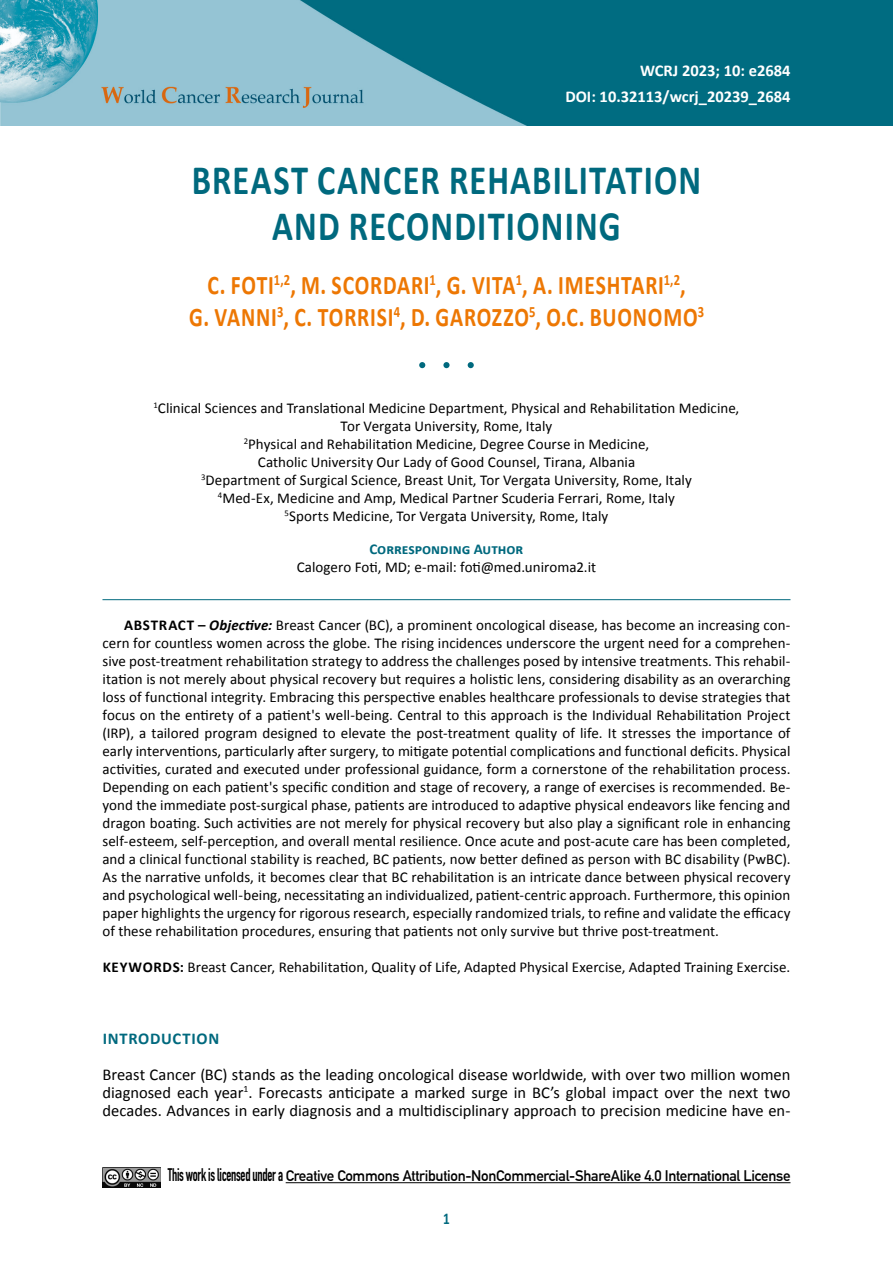
<style>
.page{position:relative;width:893px;height:1263px;background:#fff}
.page>*{position:absolute;margin:0;border:0;box-sizing:border-box;transform-origin:0 0}
.t1{font:700 42px/46.5px "Calibri";letter-spacing:.035em;color:#00697e;text-align:center;scale:.82 1}
.t2{font:700 27px/32.4px "Calibri";letter-spacing:.035em;color:#ed7703;text-align:center;scale:.8 1}
.t3{font:16.5px/18px "Calibri";color:#000;text-align:justify}
.t4{font:700 16.5px "Calibri";color:#fff}
.t5{font:700 16.5px "Calibri";letter-spacing:.045em;color:#00697e}
.t6{font:700 16.5px "Calibri";letter-spacing:.045em;color:#00697e;scale:.8 1}
.t7{font:15px/18px "Calibri";letter-spacing:.005em;color:#000;text-align:justify}
.t8{font:700 15px "DIN Alternate";letter-spacing:-.02em;color:#000}
.t9{font:700 15px "Calibri";color:#00697e}
.s1{font-weight:700}
.s2{font-weight:700;font-style:italic}
.s3{font-family:"DIN Condensed";font-size:18px}
</style>
<div class="page">
<hr style="left:286px;top:1182px;width:504px;height:1px;background:#000">
<img style="left:102px;top:1167px;width:58px;height:20px">
<img style="left:0;top:0;width:893px;height:125px">
<svg style="left:419px;top:362px;width:6px;height:6px"></svg>
<div style="left:443px;top:362px;width:7px;height:6px;background:#00697e;border-radius:50%"></div>
<svg style="left:468px;top:362px;width:6px;height:6px"></svg>
<hr style="left:102px;top:599px;width:688px;height:1px;background:#00697e">
<p class="t4" style="left:640px;top:61px;width:152px">WCRJ 2023; 10: e2684</p>
<p class="t4" style="left:565px;top:87px;width:227px">DOI: 10.32113/wcrj_20239_2684</p>
<h1 class="t1" style="left:192px;top:154px;width:623px">BREAST CANCER REHABILITATION<br>AND RECONDITIONING</h1>
<h2 class="t2" style="left:189px;top:267px;width:645px">C. FOTI<sup>1,2</sup>, M. SCORDARI<sup>1</sup>, G. VITA<sup>1</sup>, A. IMESHTARI<sup>1,2</sup>,<br>G. VANNI<sup>3</sup>, C. TORRISI<sup>4</sup>, D. GAROZZO<sup>5</sup>, O.C. BUONOMO<sup>3</sup></h2>
<p class="t7" style="left:154px;top:398px;width:587px;text-align:center"><sup>1</sup>Clinical Sciences and Translational Medicine Department, Physical and Rehabilitation Medicine, Tor Vergata University, Rome, Italy<br><sup>2</sup>Physical and Rehabilitation Medicine, Degree Course in Medicine,<br>Catholic University Our Lady of Good Counsel, Tirana, Albania<br><sup>3</sup>Department of Surgical Science, Breast Unit, Tor Vergata University, Rome, Italy<br><sup>4</sup>Med-Ex, Medicine and Amp, Medical Partner Scuderia Ferrari, Rome, Italy<br><sup>5</sup>Sports Medicine, Tor Vergata University, Rome, Italy</p>
<p class="t9" style="left:370px;top:540px;width:155px">Corresponding Author</p>
<p class="t7" style="left:297px;top:557px;width:301px">Calogero Foti, MD; e-mail: foti@med.uniroma2.it</p>
<p class="t7" style="left:102px;top:615px;width:689px;text-indent:22px"><span class="s1">ABSTRACT –</span> <span class="s2">Objective:</span> Breast Cancer (BC), a prominent oncological disease, has become an increasing con&shy;cern for countless women across the globe. The rising incidences underscore the urgent need for a comprehen&shy;sive post-treatment rehabilitation strategy to address the challenges posed by intensive treatments. This rehabil&shy;itation is not merely about physical recovery but requires a holistic lens, considering disability as an overarching loss of functional integrity. Embracing this perspective enables healthcare professionals to devise strategies that focus on the entirety of a patient's well-being. Central to this approach is the Individual Rehabilitation Project (IRP), a tailored program designed to elevate the post-treatment quality of life. It stresses the importance of early interventions, particularly after surgery, to mitigate potential complications and functional deficits. Physical activities, curated and executed under professional guidance, form a cornerstone of the rehabilitation process.<br>Depending on each patient's specific condition and stage of recovery, a range of exercises is recommended. Be&shy;yond the immediate post-surgical phase, patients are introduced to adaptive physical endeavors like fencing and dragon boating. Such activities are not merely for physical recovery but also play a significant role in enhancing self-esteem, self-perception, and overall mental resilience. Once acute and post-acute care has been completed, and a clinical functional stability is reached, BC patients, now better defined as person with BC disability (PwBC).<br>As the narrative unfolds, it becomes clear that BC rehabilitation is an intricate dance between physical recovery and psychological well-being, necessitating an individualized, patient-centric approach. Furthermore, this opinion paper highlights the urgency for rigorous research, especially randomized trials, to refine and validate the efficacy of these rehabilitation procedures, ensuring that patients not only survive but thrive post-treatment.</p>
<p class="t7" style="left:103px;top:957px;width:689px"><span class="s1">KEYWORDS:</span> Breast Cancer, Rehabilitation, Quality of Life, Adapted Physical Exercise, Adapted Training Exercise.</p>
<p class="t5" style="left:103px;top:1028px;width:118px">INTRODUCTION</p>
<p class="t3" style="left:102px;top:1064px;width:689px">Breast Cancer (BC) stands as the leading oncological disease worldwide, with over two million women diagnosed each year<sup>1</sup>. Forecasts anticipate a marked surge in BC’s global impact over the next two decades. Advances in early diagnosis and a multidisciplinary approach to precision medicine have en-</p>
<p class="t8" style="left:168px;top:1164px;width:624px"><span class="s3">This work is licensed under a</span> Creative Commons Attribution-NonCommercial-ShareAlike 4.0 International License</p>
<p class="t6" style="left:443px;top:1208px;width:10px">1</p>
</div>
